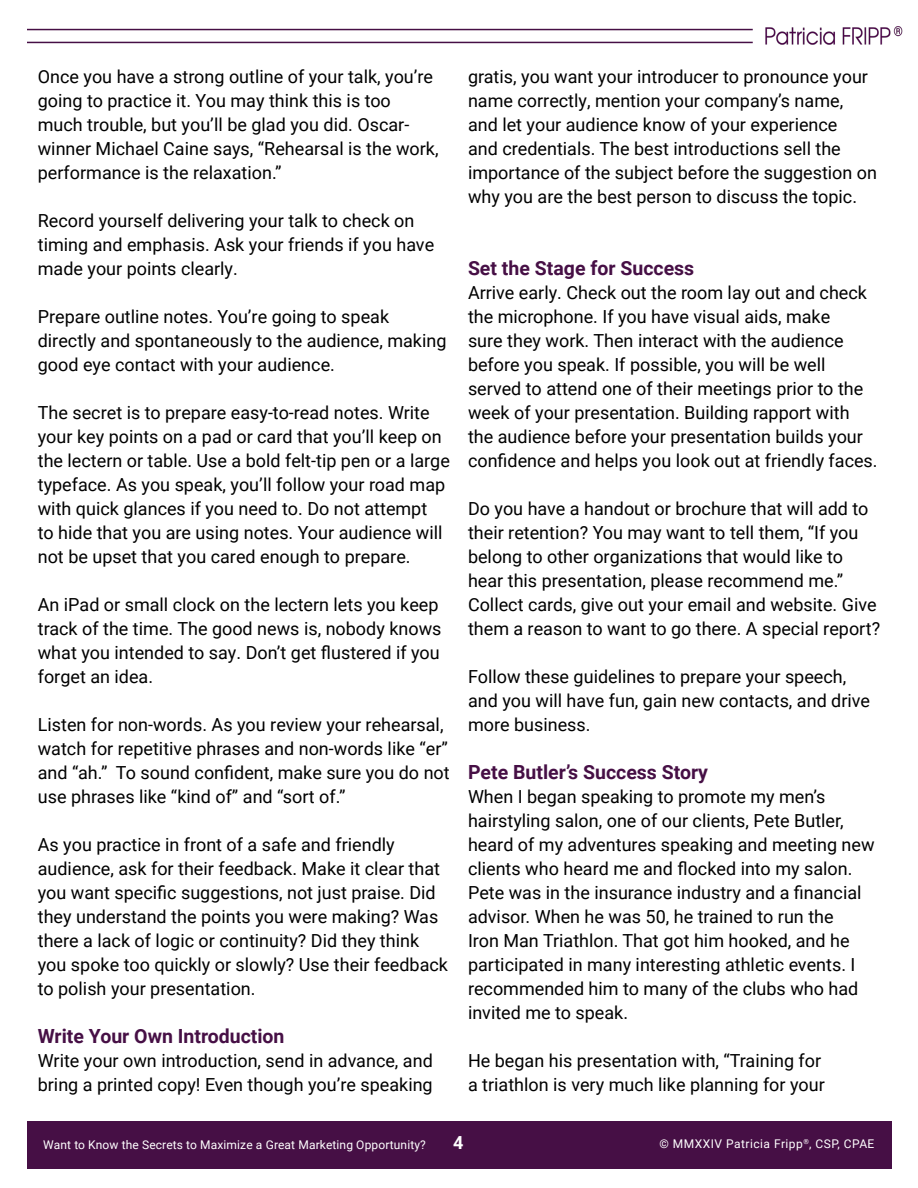
<style>
.page{position:relative;width:918px;height:1188px;background:#fff}
.page>*{position:absolute;margin:0;border:0;box-sizing:border-box;transform-origin:0 0}
.Header_Style{font:700 19.5px "Roboto";color:#460f45}
.t1{font:18px/24px "Roboto";color:#000}
.t2{font:700 18px "Roboto";color:#fff}
.t3{font:12px "Roboto";letter-spacing:.01em;color:#fff}
.t4{font:12px "Roboto";letter-spacing:.04em;color:#fff}
</style>
<div class="page">
<div style="left:27px;top:1121px;width:864px;height:47px;background:#460f45"></div>
<hr style="left:27px;top:29px;width:726px;height:1px;background:#460f45">
<hr style="left:27px;top:42px;width:726px;height:1px;background:#460f45">
<img style="left:765px;top:26px;width:138px;height:19px">
<p class="t1" style="left:38px;top:64px;width:402px">Once you have a strong outline of your talk, you’re going to practice it. You may think this is too much trouble, but you’ll be glad you did. Oscar&shy;winner Michael Caine says, “Rehearsal is the work, performance is the relaxation.”</p>
<p class="t1" style="left:38px;top:208px;width:398px">Record yourself delivering your talk to check on timing and emphasis. Ask your friends if you have made your points clearly.</p>
<p class="t1" style="left:38px;top:304px;width:410px">Prepare outline notes. You’re going to speak directly and spontaneously to the audience, making good eye contact with your audience.</p>
<p class="t1" style="left:38px;top:400px;width:414px">The secret is to prepare easy-to-read notes. Write your key points on a pad or card that you’ll keep on the lectern or table. Use a bold felt-tip pen or a large typeface. As you speak, you’ll follow your road map with quick glances if you need to. Do not attempt<br>to hide that you are using notes. Your audience will not be upset that you cared enough to prepare.</p>
<p class="t1" style="left:38px;top:592px;width:405px">An iPad or small clock on the lectern lets you keep track of the time. The good news is, nobody knows what you intended to say. Don’t get flustered if you forget an idea.</p>
<p class="t1" style="left:38px;top:712px;width:413px">Listen for non-words. As you review your rehearsal, watch for repetitive phrases and non-words like “er” and “ah.” To sound confident, make sure you do not use phrases like “kind of” and “sort of.”</p>
<p class="t1" style="left:38px;top:832px;width:412px">As you practice in front of a safe and friendly audience, ask for their feedback. Make it clear that you want specific suggestions, not just praise. Did they understand the points you were making? Was there a lack of logic or continuity? Did they think you spoke too quickly or slowly? Use their feedback to polish your presentation.</p>
<p class="Header_Style" style="left:38px;top:1022px;width:248px">Write Your Own Introduction</p>
<p class="t1" style="left:38px;top:1048px;width:397px">Write your own introduction, send in advance, and bring a printed copy! Even though you’re speaking</p>
<p class="t1" style="left:468px;top:64px;width:411px">gratis, you want your introducer to pronounce your name correctly, mention your company’s name, and let your audience know of your experience<br>and credentials. The best introductions sell the importance of the subject before the suggestion on why you are the best person to discuss the topic.</p>
<p class="Header_Style" style="left:468px;top:254px;width:228px">Set the Stage for Success</p>
<p class="t1" style="left:468px;top:280px;width:411px">Arrive early. Check out the room lay out and check the microphone. If you have visual aids, make<br>sure they work. Then interact with the audience before you speak. If possible, you will be well served to attend one of their meetings prior to the week of your presentation. Building rapport with the audience before your presentation builds your confidence and helps you look out at friendly faces.</p>
<p class="t1" style="left:468px;top:496px;width:402px">Do you have a handout or brochure that will add to their retention? You may want to tell them, “If you belong to other organizations that would like to hear this presentation, please recommend me.”</p>
<p class="t1" style="left:468px;top:592px;width:414px">Collect cards, give out your email and website. Give them a reason to want to go there. A special report?</p>
<p class="t1" style="left:468px;top:664px;width:404px">Follow these guidelines to prepare your speech, and you will have fun, gain new contacts, and drive more business.</p>
<p class="Header_Style" style="left:468px;top:758px;width:242px">Pete Butler’s Success Story</p>
<p class="t1" style="left:468px;top:784px;width:408px">When I began speaking to promote my men’s hairstyling salon, one of our clients, Pete Butler, heard of my adventures speaking and meeting new clients who heard me and flocked into my salon.<br>Pete was in the insurance industry and a financial advisor. When he was 50, he trained to run the<br>Iron Man Triathlon. That got him hooked, and he participated in many interesting athletic events. I recommended him to many of the clubs who had invited me to speak.</p>
<p class="t1" style="left:468px;top:1048px;width:358px">He began his presentation with, “Training for a triathlon is very much like planning for your</p>
<p class="t3" style="left:43px;top:1136px;width:384px">Want to Know the Secrets to Maximize a Great Marketing Opportunity?</p>
<p class="t2" style="left:453px;top:1130px;width:12px">4</p>
<p class="t4" style="left:660px;top:1136px;width:216px">© MMXXIV Patricia Fripp<sup>®</sup>, CSP, CPAE</p>
</div>
